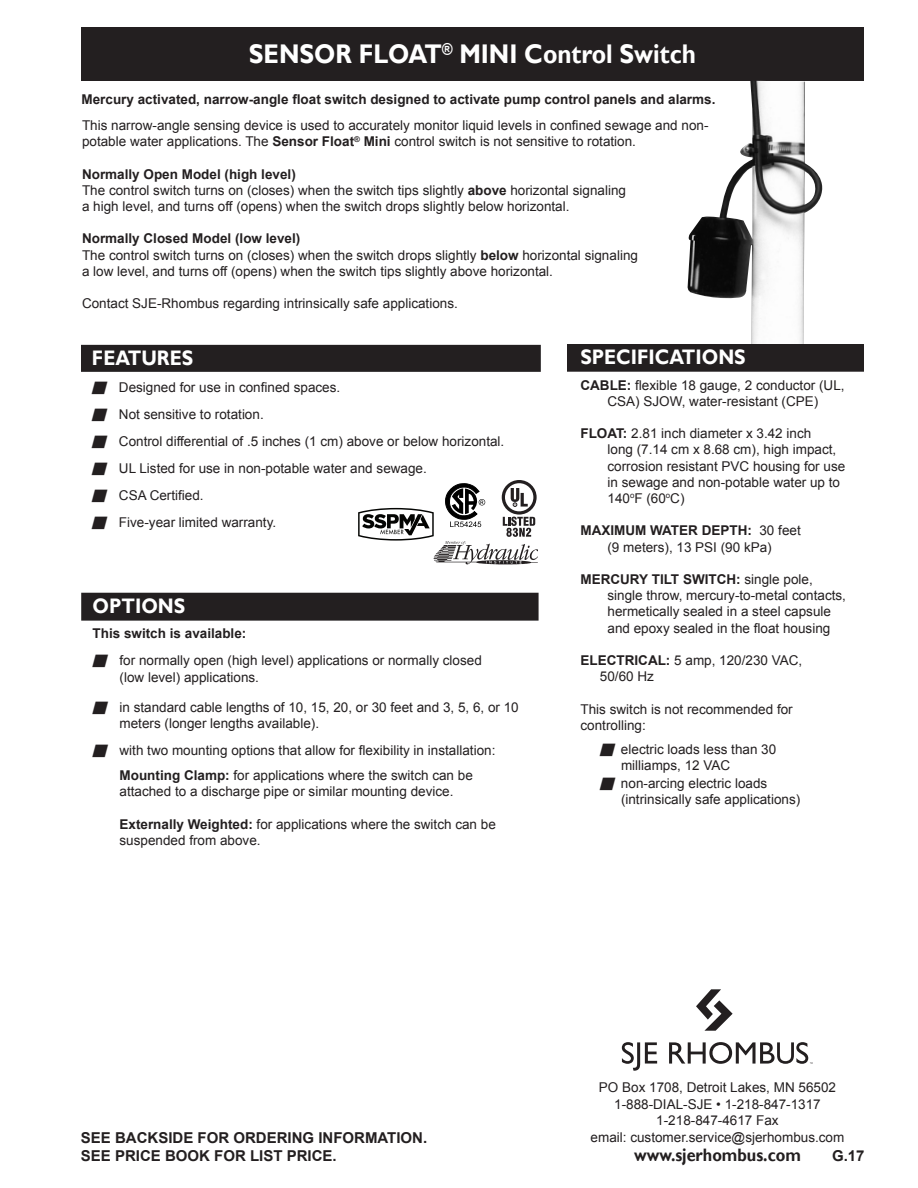
<style>
.page{position:relative;width:918px;height:1188px;background:#fff}
.page>*{position:absolute;margin:0;border:0;box-sizing:border-box;transform-origin:0 0}
.t1{font:700 27px "Gill Sans";color:#fff;scale:.9 1}
.Subhead_2{font:700 21px "Gill Sans";color:#fff;scale:.9 1}
.t2{font:700 18px "Gill Sans";color:#231f20;scale:.9 1}
.t3{font:700 15px "Arial";color:#231f20}
.Body_indent{font:13.5px/16.2px "Arial";color:#231f20}
.Body_text{font:13.5px/16.2px "Arial";color:#231f20}
.Subhead_1{font:700 13.5px "Arial";color:#231f20}
.Body_text-2{font:700 13.5px "Arial";color:#231f20}
.Body_indent-2{font:700 13.5px "Arial";color:#231f20}
.s1{font-weight:700}
.s2{font-weight:400}
</style>
<div class="page">
<div style="left:82px;top:28px;width:781px;height:52px;background:#231f20"></div>
<div style="left:81px;top:27px;width:783px;height:54px;border:2px solid #231f20"></div>
<div style="left:82px;top:593px;width:456px;height:27px;background:#231f20"></div>
<div style="left:81px;top:593px;width:458px;height:28px;border:2px solid #231f20"></div>
<div style="left:82px;top:346px;width:458px;height:25px;background:#231f20"></div>
<div style="left:81px;top:345px;width:460px;height:27px;border:2px solid #231f20"></div>
<svg style="left:446px;top:484px;width:39px;height:43px"></svg>
<img style="left:434px;top:541px;width:104px;height:23px">
<img style="left:687px;top:81px;width:136px;height:263px">
<div style="left:568px;top:345px;width:295px;height:26px;background:#231f20"></div>
<div style="left:567px;top:344px;width:297px;height:28px;border:2px solid #231f20"></div>
<svg style="left:622px;top:1042px;width:35px;height:29px"></svg>
<svg style="left:696px;top:989px;width:37px;height:42px"></svg>
<svg style="left:669px;top:1042px;width:144px;height:22px"></svg>
<svg style="left:502px;top:480px;width:35px;height:57px"></svg>
<svg style="left:358px;top:508px;width:76px;height:33px"></svg>
<p class="t1" style="left:249px;top:38px;width:498px">SENSOR FLOAT<sup>®</sup> MINI Control Switch</p>
<p class="Subhead_1" style="left:82px;top:90px;width:635px">Mercury activated, narrow-angle float switch designed to activate pump control panels and alarms.</p>
<p class="Body_text" style="left:82px;top:117px;width:628px">This narrow-angle sensing device is used to accurately monitor liquid levels in confined sewage and non&shy;potable water applications. The <span class="s1">Sensor Float</span><sup>®</sup> <span class="s1">Mini</span> control switch is not sensitive to rotation.</p>
<p class="Body_text-2" style="left:82px;top:165px;width:215px">Normally Open Model (high level)</p>
<p class="Body_text" style="left:82px;top:182px;width:545px">The control switch turns on (closes) when the switch tips slightly <span class="s1">above</span> horizontal signaling</p>
<p class="Body_text" style="left:82px;top:198px;width:489px">a high level, and turns off (opens) when the switch drops slightly below horizontal.</p>
<p class="Body_text-2" style="left:82px;top:230px;width:220px">Normally Closed Model (low level)</p>
<p class="Body_text" style="left:82px;top:247px;width:557px">The control switch turns on (closes) when the switch drops slightly <span class="s1">below</span> horizontal signaling</p>
<p class="Body_text" style="left:82px;top:263px;width:472px">a low level, and turns off (opens) when the switch tips slightly above horizontal.</p>
<p class="Body_text" style="left:82px;top:296px;width:377px">Contact SJE-Rhombus regarding intrinsically safe applications.</p>
<p class="Subhead_2" style="left:580px;top:345px;width:185px">SPECIFICATIONS</p>
<p class="Body_indent" style="left:580px;top:377px;width:266px;text-align:center"><span class="s1">CABLE:</span> flexible 18 gauge, 2 conductor (UL,<br>CSA) SJOW, water-resistant (CPE)</p>
<p class="Body_indent" style="left:608px;top:425px;width:239px;text-indent:-27px"><span class="s1">FLOAT:</span> 2.81 inch diameter x 3.42 inch<br>long (7.14 cm x 8.68 cm), high impact, corrosion resistant PVC housing for use in sewage and non-potable water up to<br>140<sup>o</sup>F (60<sup>o</sup>C)</p>
<p class="Body_indent-2" style="left:580px;top:522px;width:222px">MAXIMUM WATER DEPTH: <span class="s2">30 feet</span></p>
<p class="Body_indent" style="left:608px;top:539px;width:166px">(9 meters), 13 PSI (90 kPa)</p>
<p class="Body_indent" style="left:608px;top:571px;width:240px;text-indent:-27px"><span class="s1">MERCURY TILT SWITCH:</span> single pole, single throw, mercury-to-metal contacts, hermetically sealed in a steel capsule and epoxy sealed in the float housing</p>
<p class="Body_indent" style="left:580px;top:652px;width:223px"><span class="s1">ELECTRICAL:</span> 5 amp, 120/230 VAC,</p>
<p class="Body_indent" style="left:600px;top:668px;width:56px">50/60 Hz</p>
<p class="Body_text" style="left:580px;top:701px;width:214px">This switch is not recommended for</p>
<p class="Body_text" style="left:580px;top:717px;width:67px">controlling:</p>
<p class="Body_indent" style="left:621px;top:741px;width:157px;text-indent:-21px">■ electric loads less than 30 milliamps, 12 VAC</p>
<p class="Body_indent" style="left:600px;top:775px;width:169px">■ non-arcing electric loads</p>
<p class="Body_indent" style="left:621px;top:791px;width:181px">(intrinsically safe applications)</p>
<p class="Subhead_2" style="left:92px;top:346px;width:114px">FEATURES</p>
<p class="Body_indent" style="left:92px;top:380px;width:250px">■ Designed for use in confined spaces.</p>
<p class="Body_indent" style="left:92px;top:407px;width:173px">■ Not sensitive to rotation.</p>
<p class="Body_indent" style="left:92px;top:434px;width:414px">■ Control differential of .5 inches (1 cm) above or below horizontal.</p>
<p class="Body_indent" style="left:92px;top:461px;width:336px">■ UL Listed for use in non-potable water and sewage.</p>
<p class="Body_indent" style="left:92px;top:488px;width:113px">■ CSA Certified.</p>
<p class="Body_indent" style="left:92px;top:515px;width:186px">■ Five-year limited warranty.</p>
<p class="Subhead_2" style="left:93px;top:594px;width:105px">OPTIONS</p>
<p class="Body_indent-2" style="left:93px;top:625px;width:155px">This switch is available:</p>
<p class="Body_indent" style="left:120px;top:653px;width:364px;text-indent:-27px">■ for normally open (high level) applications or normally closed (low level) applications.</p>
<p class="Body_indent" style="left:120px;top:699px;width:401px;text-indent:-27px">■ in standard cable lengths of 10, 15, 20, or 30 feet and 3, 5, 6, or 10 meters (longer lengths available).</p>
<p class="Body_indent" style="left:93px;top:742px;width:404px">■ with two mounting options that allow for flexibility in installation:</p>
<p class="Body_indent" style="left:120px;top:767px;width:355px"><span class="s1">Mounting Clamp:</span> for applications where the switch can be attached to a discharge pipe or similar mounting device.</p>
<p class="Body_indent" style="left:120px;top:816px;width:378px"><span class="s1">Externally Weighted:</span> for applications where the switch can be suspended from above.</p>
<p class="t3" style="left:81px;top:1128px;width:348px">SEE BACKSIDE FOR ORDERING INFORMATION.</p>
<p class="t3" style="left:81px;top:1146px;width:257px">SEE PRICE BOOK FOR LIST PRICE.</p>
<p class="Body_text" style="left:599px;top:1080px;width:239px">PO Box 1708, Detroit Lakes, MN 56502</p>
<p class="Body_text" style="left:614px;top:1096px;width:208px">1-888-DIAL-SJE • 1-218-847-1317</p>
<p class="Body_text" style="left:656px;top:1113px;width:124px">1-218-847-4617 Fax</p>
<p class="Body_text" style="left:591px;top:1129px;width:255px">email: customer.service@sjerhombus.com</p>
<p class="t2" style="left:634px;top:1145px;width:187px">www.sjerhombus.com</p>
<p class="t3" style="left:832px;top:1146px;width:34px">G.17</p>
</div>
